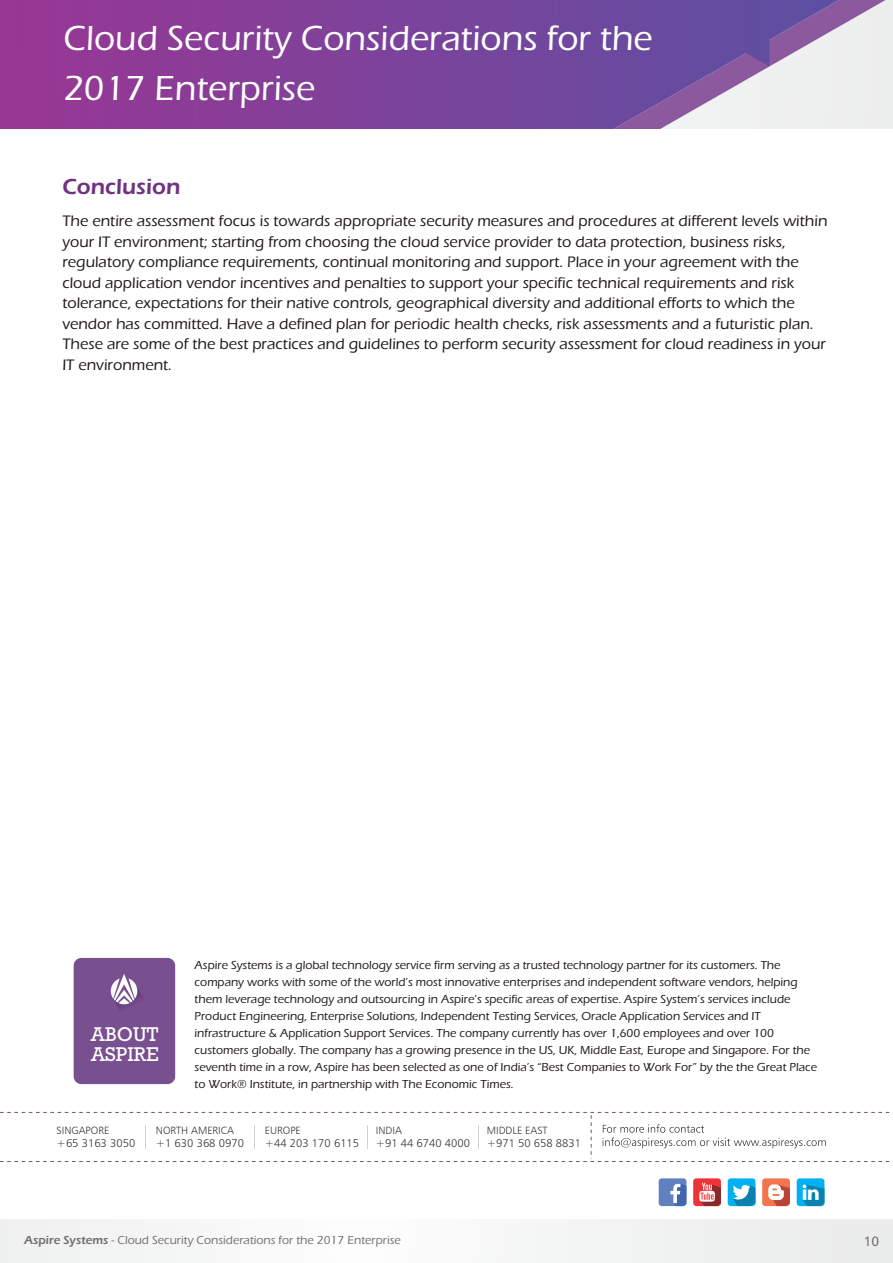
<style>
.page{position:relative;width:893px;height:1263px;background:#fff}
.page>*{position:absolute;margin:0;border:0;box-sizing:border-box;transform-origin:0 0}
.t1{font:500 36px/50.1px "Eras ITC";color:#fff}
.t2{font:600 22.5px "Eras ITC";color:#703380}
.t3{font:20.25px/20.1px "Rockwell";color:#fff}
.t4{font:500 15.75px/20.5px "Eras ITC";color:#1f1a17}
.t5{font:13.5px "Humanist 777 BT Roman B";color:#737070}
.t6{font:500 12px/17px "Eras ITC";color:#1f1a17}
.t7{font:500 12px "Eras ITC";color:#737070}
.t8{font:11.25px "Humanist 777 BT Light B";color:#383336}
.t9{font:10.5px "Humanist 777 BT Light B";color:#383336}
.s1{font-weight:600}
</style>
<div class="page">
<svg style="left:842px;top:0;width:47px;height:129px;background:#e4e0e6"></svg>
<svg style="left:0;top:0;width:842px;height:129px;background:#8852a1"></svg>
<div style="left:0;top:1219px;width:849px;height:44px;background:#f4f5f5"></div>
<div style="left:849px;top:1219px;width:44px;height:44px;background:#ebeded"></div>
<div style="left:74px;top:958px;width:101px;height:126px;background:#784f8f;border-radius:8px"></div>
<svg style="left:110px;top:974px;width:32px;height:34px"></svg>
<svg style="left:0;top:1112px;width:893px;height:50px"></svg>
<div style="left:659px;top:1178px;width:27px;height:28px;background:#6180bf;border-radius:3px"></div>
<svg style="left:670px;top:1184px;width:16px;height:22px"></svg>
<div style="left:693px;top:1178px;width:28px;height:28px;background:#ed3338;border-radius:3px"></div>
<svg style="left:699px;top:1183px;width:22px;height:23px"></svg>
<div style="left:728px;top:1178px;width:27px;height:28px;background:#00b0f0;border-radius:3px"></div>
<svg style="left:733px;top:1185px;width:22px;height:21px"></svg>
<div style="left:762px;top:1178px;width:28px;height:28px;background:#f2754d;border-radius:3px"></div>
<svg style="left:768px;top:1184px;width:22px;height:22px"></svg>
<div style="left:797px;top:1178px;width:27px;height:28px;background:#00b0f0;border-radius:3px"></div>
<svg style="left:803px;top:1184px;width:21px;height:22px"></svg>
<h1 class="t1" style="left:63px;top:16px;width:591px">Cloud Security Considerations for the<br>2017 Enterprise</h1>
<h2 class="t2" style="left:62px;top:179px;width:120px">Conclusion</h2>
<p class="t4" style="left:62px;top:213px;width:767px">The entire assessment focus is towards appropriate security measures and procedures at different levels within your IT environment; starting from choosing the cloud service provider to data protection, business risks, regulatory compliance requirements, continual monitoring and support. Place in your agreement with the cloud application vendor incentives and penalties to support your specific technical requirements and risk tolerance, expectations for their native controls, geographical diversity and additional efforts to which the vendor has committed. Have a defined plan for periodic health checks, risk assessments and a futuristic plan.<br>These are some of the best practices and guidelines to perform security assessment for cloud readiness in your IT environment.</p>
<h3 class="t3" style="left:91px;top:1026px;width:69px">ABOUT<br>ASPIRE</h3>
<p class="t6" style="left:195px;top:958px;width:624px">Aspire Systems is a global technology service firm serving as a trusted technology partner for its customers. The company works with some of the world’s most innovative enterprises and independent software vendors, helping them leverage technology and outsourcing in Aspire’s specific areas of expertise. Aspire System’s services include Product Engineering, Enterprise Solutions, Independent Testing Services, Oracle Application Services and IT infrastructure &amp; Application Support Services. The company currently has over 1,600 employees and over 100 customers globally. The company has a growing presence in the US, UK, Middle East, Europe and Singapore. For the seventh time in a row, Aspire has been selected as one of India’s “Best Companies to Work For” by the the Great Place to Work® Institute, in partnership with The Economic Times.</p>
<p class="t9" style="left:57px;top:1126px;width:54px">SINGAPORE</p>
<p class="t8" style="left:57px;top:1139px;width:80px">+65 3163 3050</p>
<p class="t9" style="left:156px;top:1126px;width:79px">NORTH AMERICA</p>
<p class="t8" style="left:156px;top:1139px;width:90px">+1 630 368 0970</p>
<p class="t9" style="left:265px;top:1126px;width:38px">EUROPE</p>
<p class="t8" style="left:265px;top:1139px;width:96px">+44 203 170 6115</p>
<p class="t9" style="left:376px;top:1126px;width:28px">INDIA</p>
<p class="t8" style="left:376px;top:1138px;width:96px">+91 44 6740 4000</p>
<p class="t9" style="left:487px;top:1126px;width:62px">MIDDLE EAST</p>
<p class="t8" style="left:487px;top:1139px;width:96px">+971 50 658 8831</p>
<p class="t7" style="left:24px;top:1236px;width:378px"><span class="s1">Aspire Systems</span> - Cloud Security Considerations for the 2017 Enterprise</p>
<p class="t5" style="left:864px;top:1235px;width:17px">10</p>
</div>
